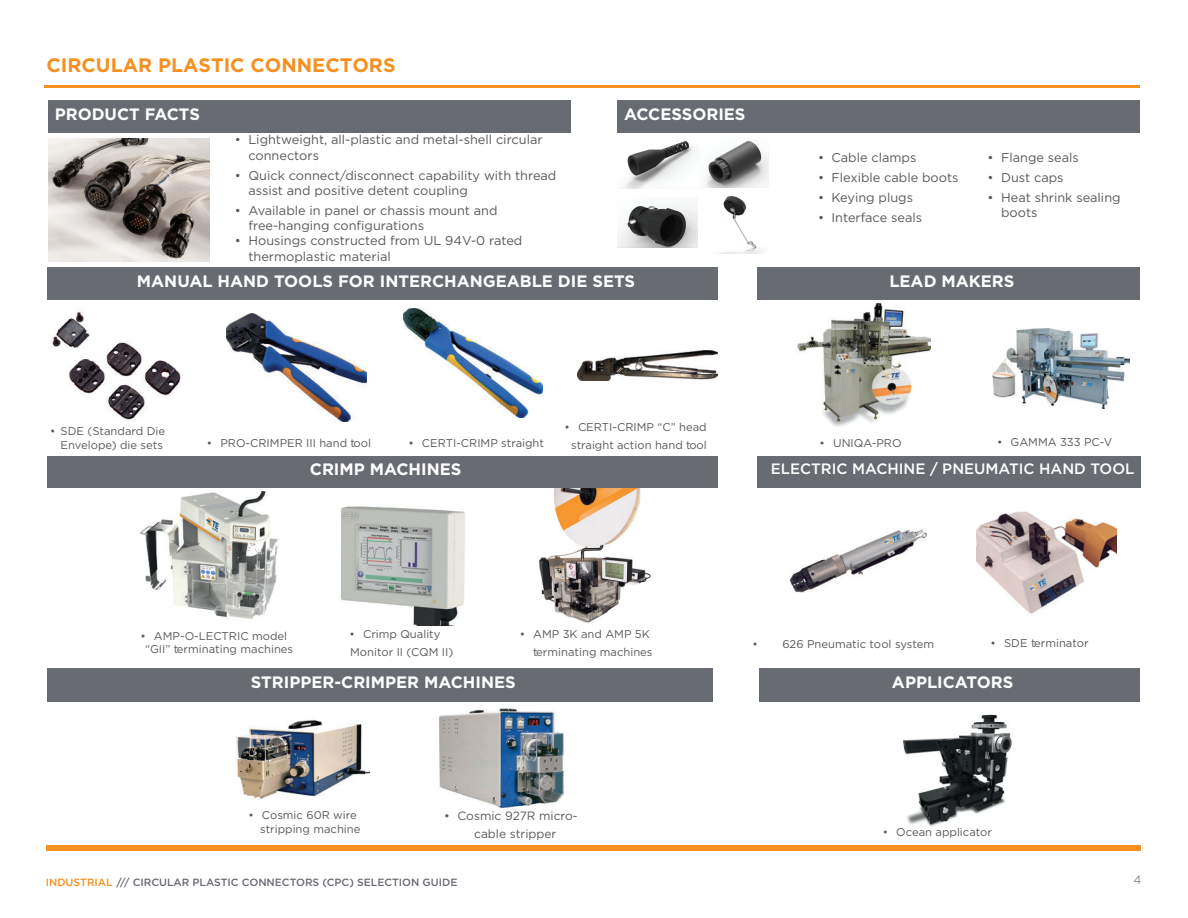
<style>
.page{position:relative;width:1188px;height:918px;background:#fff}
.page>*{position:absolute;margin:0;border:0;box-sizing:border-box;transform-origin:0 0}
.t1{font:700 19.5px "Gotham";color:#f69020}
.t2{font:700 16.5px "Gotham";color:#fff}
.t3{font:500 15px "Gotham";color:#fff}
.t4{font:12.75px/15.3px "Gotham";color:#58595b}
.t5{font:12px/18px "Gotham";color:#58595b}
.t6{font:300 12px "Gotham";color:#58595b}
.t7{font:11.25px/13.5px "Gotham";color:#58595b;text-align:right}
.t8{font:500 10.5px "Gotham";color:#696b73}
.s1{color:#f69020}
</style>
<div class="page">
<img style="left:48px;top:139px;width:162px;height:123px">
<div style="left:48px;top:100px;width:522px;height:33px;background:#696b73"></div>
<div style="left:617px;top:100px;width:523px;height:33px;background:#696b73"></div>
<img style="left:236px;top:720px;width:134px;height:79px">
<img style="left:439px;top:708px;width:125px;height:101px">
<img style="left:52px;top:312px;width:129px;height:108px">
<img style="left:977px;top:511px;width:140px;height:103px">
<img style="left:797px;top:302px;width:134px;height:125px">
<img style="left:992px;top:328px;width:138px;height:81px">
<img style="left:790px;top:528px;width:136px;height:65px">
<div style="left:47px;top:267px;width:671px;height:33px;background:#696b73"></div>
<div style="left:47px;top:669px;width:666px;height:33px;background:#696b73"></div>
<div style="left:757px;top:456px;width:384px;height:31px;background:#696b73"></div>
<div style="left:757px;top:267px;width:383px;height:33px;background:#696b73"></div>
<img style="left:140px;top:492px;width:138px;height:128px">
<img style="left:341px;top:506px;width:124px;height:119px">
<img style="left:539px;top:488px;width:112px;height:135px">
<div style="left:47px;top:456px;width:670px;height:31px;background:#696b73"></div>
<img style="left:227px;top:314px;width:140px;height:108px">
<img style="left:404px;top:308px;width:139px;height:109px">
<img style="left:578px;top:350px;width:139px;height:30px">
<img style="left:902px;top:714px;width:110px;height:113px">
<div style="left:759px;top:669px;width:381px;height:33px;background:#696b73"></div>
<img style="left:622px;top:140px;width:73px;height:49px">
<img style="left:704px;top:141px;width:65px;height:47px">
<img style="left:618px;top:205px;width:79px;height:43px">
<img style="left:718px;top:196px;width:44px;height:58px">
<hr style="left:45px;top:85px;width:1095px;height:3px;background:#f69020">
<div style="left:46px;top:845px;width:1095px;height:6px;background:#f69020"></div>
<h1 class="t1" style="left:46px;top:52px;width:351px">CIRCULAR PLASTIC CONNECTORS</h1>
<p class="t2" style="left:55px;top:103px;width:147px">PRODUCT FACTS</p>
<p class="t2" style="left:624px;top:103px;width:123px">ACCESSORIES</p>
<p class="t4" style="left:248px;top:132px;width:296px;text-indent:-14px">• Lightweight, all-plastic and metal-shell circular connectors</p>
<p class="t4" style="left:248px;top:167px;width:310px;text-indent:-14px">• Quick connect/disconnect capability with thread assist and positive detent coupling</p>
<p class="t4" style="left:235px;top:202px;width:8px">•</p>
<p class="t4" style="left:235px;top:232px;width:8px">•</p>
<p class="t4" style="left:248px;top:202px;width:275px">Available in panel or chassis mount and free-hanging configurations<br>Housings constructed from UL 94V-0 rated thermoplastic material</p>
<p class="t2" style="left:137px;top:270px;width:500px">MANUAL HAND TOOLS FOR INTERCHANGEABLE DIE SETS</p>
<p class="t4" style="left:818px;top:150px;width:100px">• Cable clamps</p>
<p class="t4" style="left:818px;top:170px;width:142px">• Flexible cable boots</p>
<p class="t4" style="left:818px;top:190px;width:97px">• Keying plugs</p>
<p class="t4" style="left:818px;top:210px;width:106px">• Interface seals</p>
<p class="t4" style="left:988px;top:150px;width:93px">• Flange seals</p>
<p class="t4" style="left:988px;top:170px;width:78px">• Dust caps</p>
<p class="t4" style="left:1001px;top:190px;width:121px;text-indent:-14px">• Heat shrink sealing boots</p>
<p class="t2" style="left:889px;top:270px;width:127px">LEAD MAKERS</p>
<p class="t7" style="left:50px;top:424px;width:116px">• SDE (Standard Die<br>Envelope) die sets</p>
<p class="t7" style="left:207px;top:436px;width:166px">• PRO-CRIMPER III hand tool</p>
<p class="t7" style="left:408px;top:436px;width:137px">• CERTI-CRIMP straight</p>
<p class="t2" style="left:310px;top:459px;width:153px">CRIMP MACHINES</p>
<p class="t7" style="left:565px;top:417px;width:144px;line-height:18px;text-align:center">• CERTI-CRIMP “C” head straight action hand tool</p>
<p class="t7" style="left:820px;top:436px;width:84px">• UNIQA-PRO</p>
<p class="t7" style="left:997px;top:435px;width:117px">• GAMMA 333 PC-V</p>
<p class="t3" style="left:771px;top:459px;width:365px">ELECTRIC MACHINE / PNEUMATIC HAND TOOL</p>
<p class="t7" style="left:140px;top:629px;width:154px;text-align:center">• AMP-O-LECTRIC model “GII” terminating machines</p>
<p class="t7" style="left:350px;top:625px;width:105px;line-height:18px;text-align:left">• Crimp Quality<br>Monitor II (CQM II)</p>
<p class="t7" style="left:520px;top:625px;width:134px;line-height:18px">• AMP 3K and AMP 5K terminating machines</p>
<p class="t2" style="left:251px;top:672px;width:266px">STRIPPER-CRIMPER MACHINES</p>
<p class="t7" style="left:260px;top:808px;width:102px;text-align:left;text-indent:-12px">• Cosmic 60R wire stripping machine</p>
<p class="t5" style="left:474px;top:806px;width:105px;text-indent:-30px">• Cosmic 927R micro&shy;cable stripper</p>
<p class="t7" style="left:752px;top:637px;width:183px">• 626 Pneumatic tool system</p>
<p class="t7" style="left:991px;top:636px;width:100px">• SDE terminator</p>
<p class="t2" style="left:892px;top:672px;width:123px">APPLICATORS</p>
<p class="t7" style="left:883px;top:825px;width:111px">• Ocean applicator</p>
<p class="t8" style="left:46px;top:875px;width:413px"><span class="s1">INDUSTRIAL</span> /// CIRCULAR PLASTIC CONNECTORS (CPC) SELECTION GUIDE</p>
<p class="t6" style="left:1133px;top:872px;width:9px">4</p>
</div>
